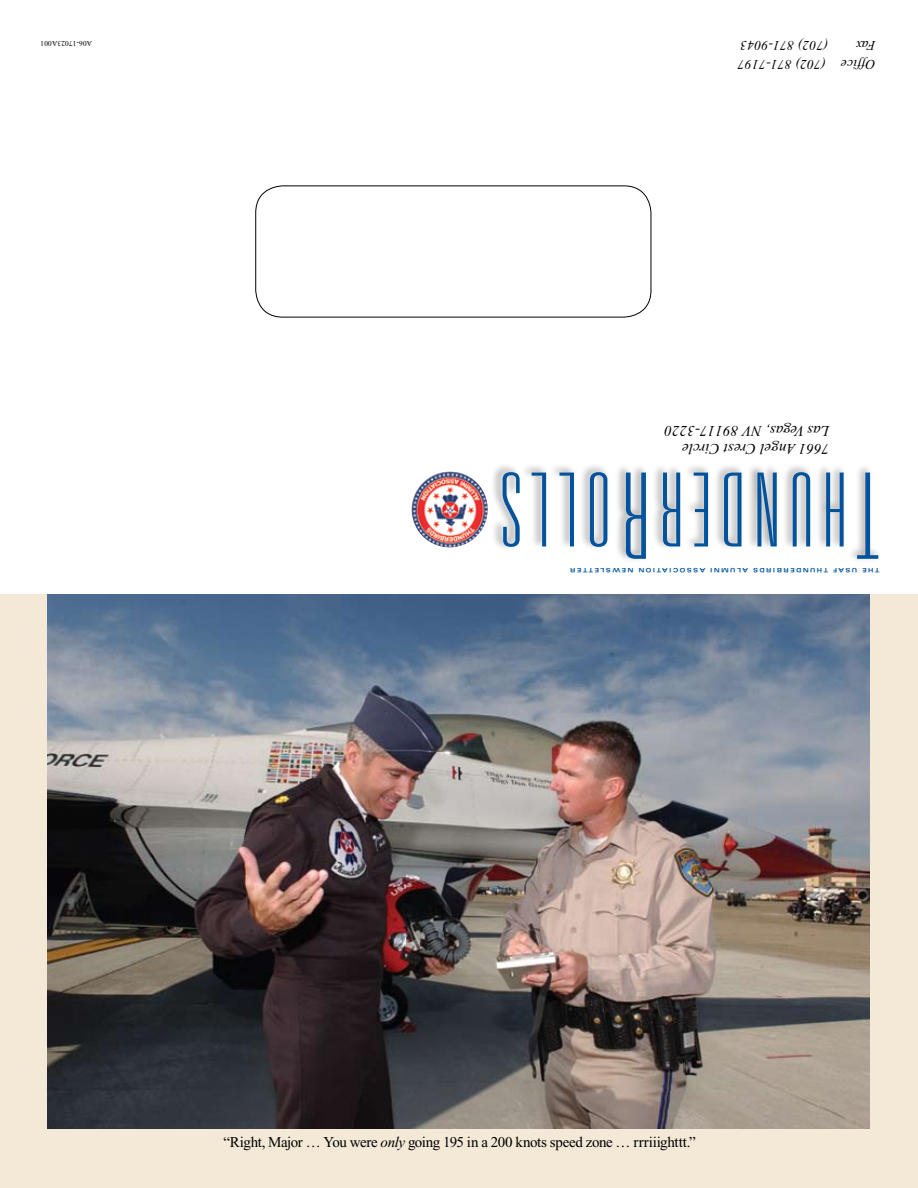
<style>
.page{position:relative;width:918px;height:1188px;background:#fff}
.page>*{position:absolute;margin:0;border:0;box-sizing:border-box;transform-origin:0 0}
.t1{font:100 ultra-condensed 119.4px "Univers";color:#00539c}
.t2{font:100 ultra-condensed 102.45px "Univers";letter-spacing:.095em;color:#00539c}
.t3{font:15px "Times New Roman";letter-spacing:-.025em;color:#000}
.t4{font:italic 15px/18px "Times New Roman";letter-spacing:.01em;color:#000}
.t5{font:italic 13.5px "Times New Roman";letter-spacing:.02em;color:#000}
.t6{font:7.5px "Times New Roman";letter-spacing:.01em;color:#000}
.t7{font:700 expanded 6px "Univers";letter-spacing:.24em;color:#00539c}
.s1{font-style:italic}
</style>
<div class="page">
<div style="left:0;top:594px;width:918px;height:594px;background:#f4e8d6"></div>
<img style="left:48px;top:594px;width:821px;height:534px">
<div style="left:255px;top:185px;width:396px;height:132px;border:1px solid #000;border-radius:27px"></div>
<div style="left:490px;top:461px;width:392px;height:104px;background:#000;opacity:.4"></div>
<img style="left:450px;top:471px;width:38px;height:67px">
<p class="t5" style="left:828px;top:53px;width:89px;rotate:-180deg">(702) 871-9043</p>
<p class="t6" style="left:92px;top:47px;width:53px;rotate:-180deg">A06-17023A001</p>
<p class="t5" style="left:876px;top:53px;width:21px;rotate:-180deg">Fax</p>
<p class="t5" style="left:876px;top:72px;width:139px;rotate:-180deg">Office (702) 871-7197</p>
<p class="t4" style="left:829px;top:458px;width:166px;rotate:-180deg">7661 Angel Crest Circle<br>Las Vegas, NV 89117-3220</p>
<h2 class="t2" style="left:611px;top:561px;width:112px;rotate:-180deg">OLLS</h2>
<h1 class="t1" style="left:650px;top:576px;width:30px;rotate:-180deg">R</h1>
<h2 class="t2" style="left:847px;top:561px;width:189px;rotate:-180deg">HUNDER</h2>
<h1 class="t1" style="left:877px;top:576px;width:21px;rotate:-180deg">T</h1>
<p class="t7" style="left:705px;top:573px;width:137px;rotate:-180deg">ASSOCIATION NEWSLETTER</p>
<p class="t7" style="left:880px;top:573px;width:171px;rotate:-180deg">THE USAF THUNDERBIRDS ALUMNI</p>
<p class="t3" style="left:223px;top:1134px;width:474px">“Right, Major … You were <span class="s1">only</span> going 195 in a 200 knots speed zone … rrriiighttt.”</p>
</div>
